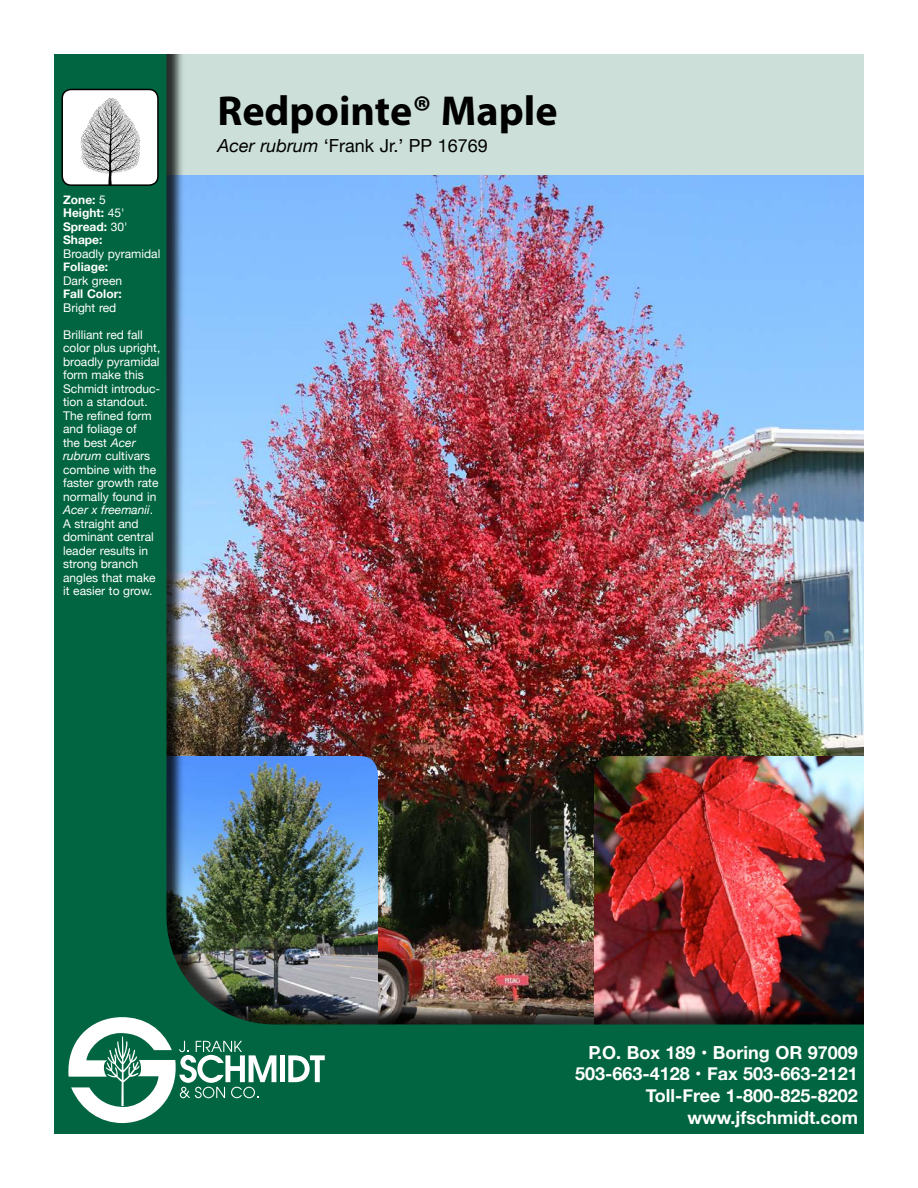
<style>
.page{position:relative;width:918px;height:1188px;background:#fff}
.page>*{position:absolute;margin:0;border:0;box-sizing:border-box;transform-origin:0 0}
.t1{font:700 42px "Myriad Pro";color:#000}
.t2{font:700 18px/21.6px "Helvetica Neue";color:#fff;text-align:right}
.t3{font:18px "Helvetica Neue";color:#000}
.t4{font:12px/13.5px "Helvetica Neue";color:#fff}
.t5{font:700 12px/13.5px "Helvetica Neue";color:#fff}
.s1{font-weight:400}
.s2{font-style:italic}
</style>
<div class="page">
<img style="left:54px;top:54px;width:810px;height:1080px">
<svg style="left:68px;top:1017px;width:208px;height:106px"></svg>
<div style="left:280px;top:1055px;width:5px;height:27px;background:#fff"></div>
<svg style="left:288px;top:1055px;width:37px;height:27px"></svg>
<div style="left:62px;top:89px;width:96px;height:96px;background:#fff;border-radius:9px"></div>
<img style="left:80px;top:98px;width:60px;height:85px">
<div style="left:62px;top:89px;width:97px;height:97px;border:2px solid #000;border-radius:9px"></div>
<p class="t5" style="left:63px;top:193px;width:66px">Zone: <span class="s1">5<br></span>Height: <span class="s1">45'<br></span>Spread: <span class="s1">30'<br></span>Shape:</p>
<p class="t4" style="left:63px;top:247px;width:99px">Broadly pyramidal</p>
<p class="t5" style="left:63px;top:261px;width:47px">Foliage:</p>
<p class="t4" style="left:63px;top:274px;width:61px">Dark green</p>
<p class="t5" style="left:63px;top:288px;width:60px">Fall Color:</p>
<p class="t4" style="left:63px;top:301px;width:55px">Bright red</p>
<p class="t4" style="left:63px;top:328px;width:99px">Brilliant red fall color plus upright, broadly pyramidal form make this<br>Schmidt introduc&shy;tion a standout.<br>The refined form and foliage of<br>the best <span class="s2">Acer rubrum</span> cultivars combine with the faster growth rate normally found in<br><span class="s2">Acer x freemanii</span>.<br>A straight and dominant central leader results in strong branch angles that make it easier to grow.</p>
<h1 class="t1" style="left:218px;top:84px;width:342px">Redpointe® Maple</h1>
<h2 class="t3" style="left:218px;top:133px;width:272px"><span class="s2">Acer rubrum</span> ‘Frank Jr.’ PP 16769</h2>
<h2 class="t2" style="left:575px;top:1042px;width:284px">P.O. Box 189 • Boring OR 97009<br>503-663-4128 • Fax 503-663-2121<br>Toll-Free 1-800-825-8202 www.jfschmidt.com</h2>
</div>
